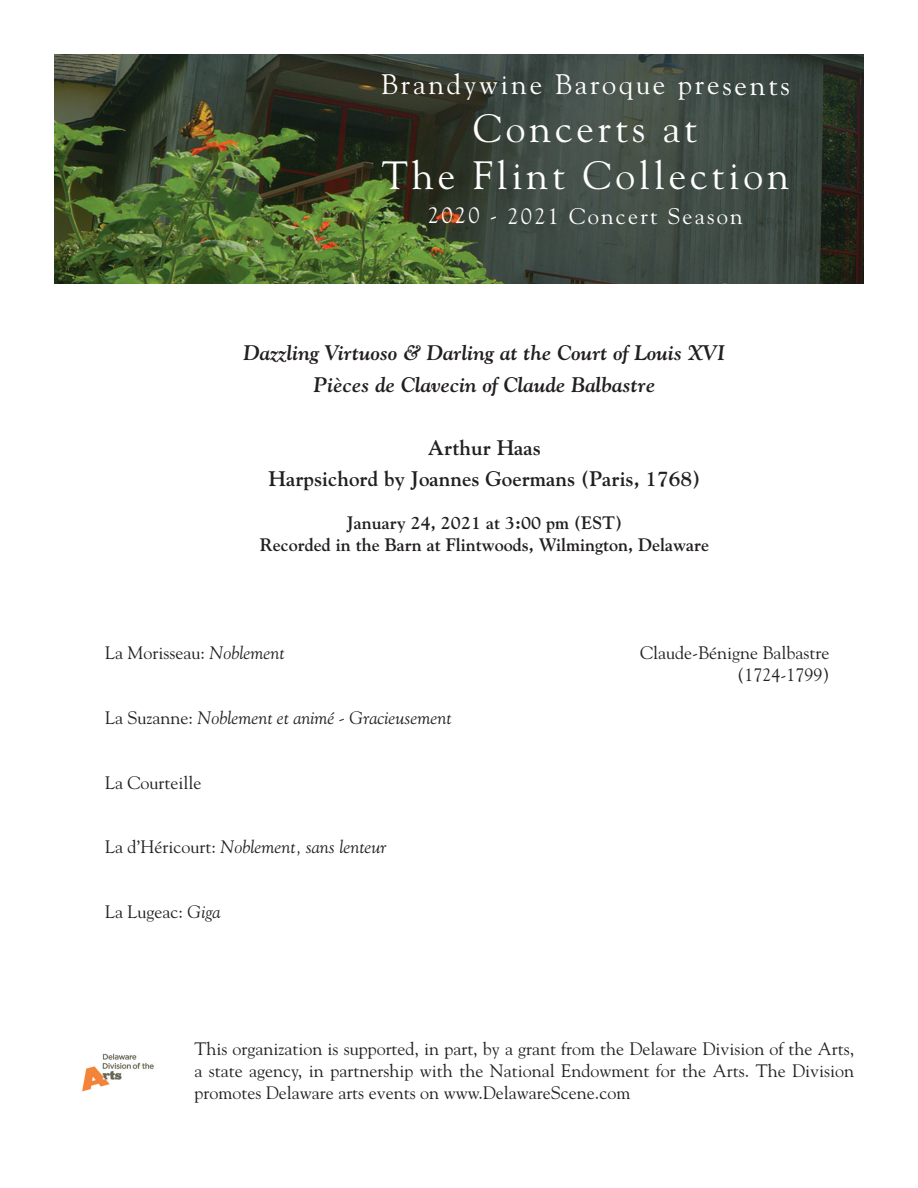
<style>
.page{position:relative;width:918px;height:1188px;background:#fff}
.page>*{position:absolute;margin:0;border:0;box-sizing:border-box;transform-origin:0 0}
.t1{font:39.45px/47.2px "Goudy";letter-spacing:.1em;color:#fff;text-align:center}
.t2{font:28.2px "Goudy";letter-spacing:.1em;color:#fff}
.t3{font:22.5px "Goudy";letter-spacing:.1em;color:#fff}
.t4{font:italic 700 21px "Goudy";color:#231f20}
.t5{font:700 21px "Goudy";color:#231f20}
.t6{font:18px/21.6px "Goudy";color:#231f20;text-align:justify}
.t7{font:700 18px "Goudy";color:#231f20}
.t8{font:italic 18px "Goudy";color:#231f20}
.s1{font-style:italic}
.s2{font-style:normal}
</style>
<div class="page">
<img style="left:54px;top:54px;width:810px;height:230px">
<img style="left:82px;top:1053px;width:72px;height:39px">
<p class="t2" style="left:381px;top:67px;width:410px">Brandywine Baroque presents</p>
<p class="t1" style="left:382px;top:104px;width:409px">Concerts at<br>The Flint Collection</p>
<p class="t3" style="left:428px;top:202px;width:316px">2020 - 2021 Concert Season</p>
<p class="t4" style="left:244px;top:340px;width:483px">Dazzling Virtuoso &amp; Darling at the Court of Louis XVI</p>
<p class="t4" style="left:314px;top:371px;width:343px">Pièces de Clavecin of Claude Balbastre</p>
<p class="t5" style="left:428px;top:435px;width:115px">Arthur Haas</p>
<p class="t5" style="left:269px;top:466px;width:433px">Harpsichord by Joannes Goermans (Paris, 1768)</p>
<p class="t7" style="left:347px;top:512px;width:277px">January 24, 2021 at 3:00 pm (EST)</p>
<p class="t7" style="left:260px;top:534px;width:451px">Recorded in the Barn at Flintwoods, Wilmington, Delaware</p>
<p class="t6" style="left:105px;top:642px;width:181px">La Morisseau: <span class="s1">Noblement</span></p>
<p class="t6" style="left:640px;top:642px;width:191px">Claude-Bénigne Balbastre</p>
<p class="t6" style="left:738px;top:663px;width:93px">(1724-1799)</p>
<p class="t8" style="left:105px;top:707px;width:348px"><span class="s2">La Suzanne:</span> Noblement et animé - Gracieusement</p>
<p class="t6" style="left:105px;top:771px;width:98px">La Courteille</p>
<p class="t8" style="left:105px;top:836px;width:283px"><span class="s2">La d’Héricourt:</span> Noblement, sans lenteur</p>
<p class="t6" style="left:105px;top:901px;width:117px">La Lugeac: <span class="s1">Giga</span></p>
<p class="t6" style="left:194px;top:1038px;width:661px">This organization is supported, in part, by a grant from the Delaware Division of the Arts, a state agency, in partnership with the National Endowment for the Arts. The Division promotes Delaware arts events on www.DelawareScene.com</p>
</div>
